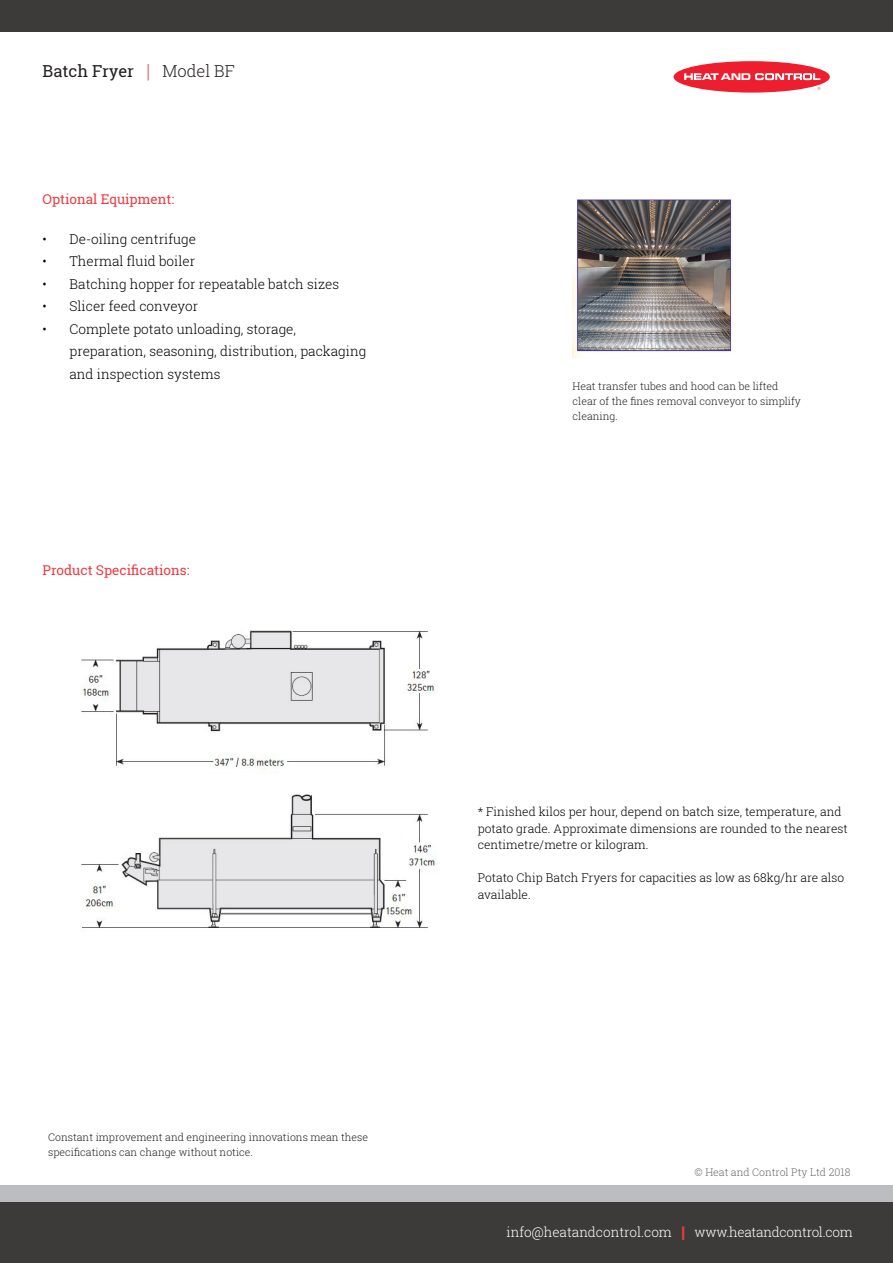
<style>
.page{position:relative;width:893px;height:1263px;background:#fff}
.page>*{position:absolute;margin:0;border:0;box-sizing:border-box;transform-origin:0 0}
.t1{font:16.5px "Roboto Slab";color:#231f20}
.t2{font:300 13.5px/22.5px "Roboto Slab";color:#000}
.Bought_to_you_by{font:300 13.5px "Roboto Slab";letter-spacing:-.01em;color:#fff}
.t3{font:13.5px "Roboto Slab";color:#ee3a41}
.t4{font:300 12px/16.5px "Roboto Slab";color:#000}
.t5{font:300 10.5px/15px "Roboto Slab";color:#231f20}
.t6{font:300 10.5px "Roboto Slab";color:#69696c}
.s1{font-family:"Helvetica Neue LT Std";font-weight:300;color:#ee3542}
.s2{font-weight:300}
.s3{font-family:"Helvetica Neue LT Std";font-weight:900;color:#ee3a41}
</style>
<div class="page">
<div style="left:0;top:1199px;width:893px;height:64px;background:#3c3b39"></div>
<div style="left:0;top:1185px;width:893px;height:17px;background:#bcbdc0"></div>
<div style="left:0;top:0;width:893px;height:32px;background:#3c3b39"></div>
<div style="left:674px;top:61px;width:156px;height:32px;background:#ed1e2d;border-radius:50%"></div>
<svg style="left:684px;top:73px;width:136px;height:7px"></svg>
<img style="left:81px;top:630px;width:357px;height:298px">
<div style="left:51px;top:615px;width:79px;height:26px;background:#fff"></div>
<img style="left:573px;top:199px;width:159px;height:159px">
<p class="t1" style="left:43px;top:60px;width:194px">Batch Fryer <span class="s1">|</span> <span class="s2">Model BF</span></p>
<p class="t3" style="left:43px;top:190px;width:133px">Optional Equipment:</p>
<p class="t2" style="left:43px;top:227px;width:155px">• De-oiling centrifuge</p>
<p class="t2" style="left:43px;top:250px;width:154px">• Thermal fluid boiler</p>
<p class="t2" style="left:43px;top:272px;width:298px">• Batching hopper for repeatable batch sizes</p>
<p class="t2" style="left:43px;top:295px;width:157px">• Slicer feed conveyor</p>
<p class="t2" style="left:70px;top:317px;width:298px;text-indent:-27px">• Complete potato unloading, storage, preparation, seasoning, distribution, packaging and inspection systems</p>
<p class="t3" style="left:43px;top:561px;width:148px">Product Specifications:</p>
<p class="t5" style="left:48px;top:1130px;width:321px">Constant improvement and engineering innovations mean these specifications can change without notice.</p>
<p class="t5" style="left:573px;top:378px;width:230px">Heat transfer tubes and hood can be lifted clear of the fines removal conveyor to simplify cleaning.</p>
<p class="t4" style="left:478px;top:803px;width:372px">* Finished kilos per hour, depend on batch size, temperature, and potato grade. Approximate dimensions are rounded to the nearest centimetre/metre or kilogram.</p>
<p class="t4" style="left:478px;top:869px;width:368px">Potato Chip Batch Fryers for capacities as low as 68kg/hr are also available.</p>
<p class="t6" style="left:695px;top:1165px;width:157px">© Heat and Control Pty Ltd 2018</p>
<p class="Bought_to_you_by" style="left:507px;top:1223px;width:348px">info@heatandcontrol.com <span class="s3">|</span> www.heatandcontrol.com</p>
</div>
